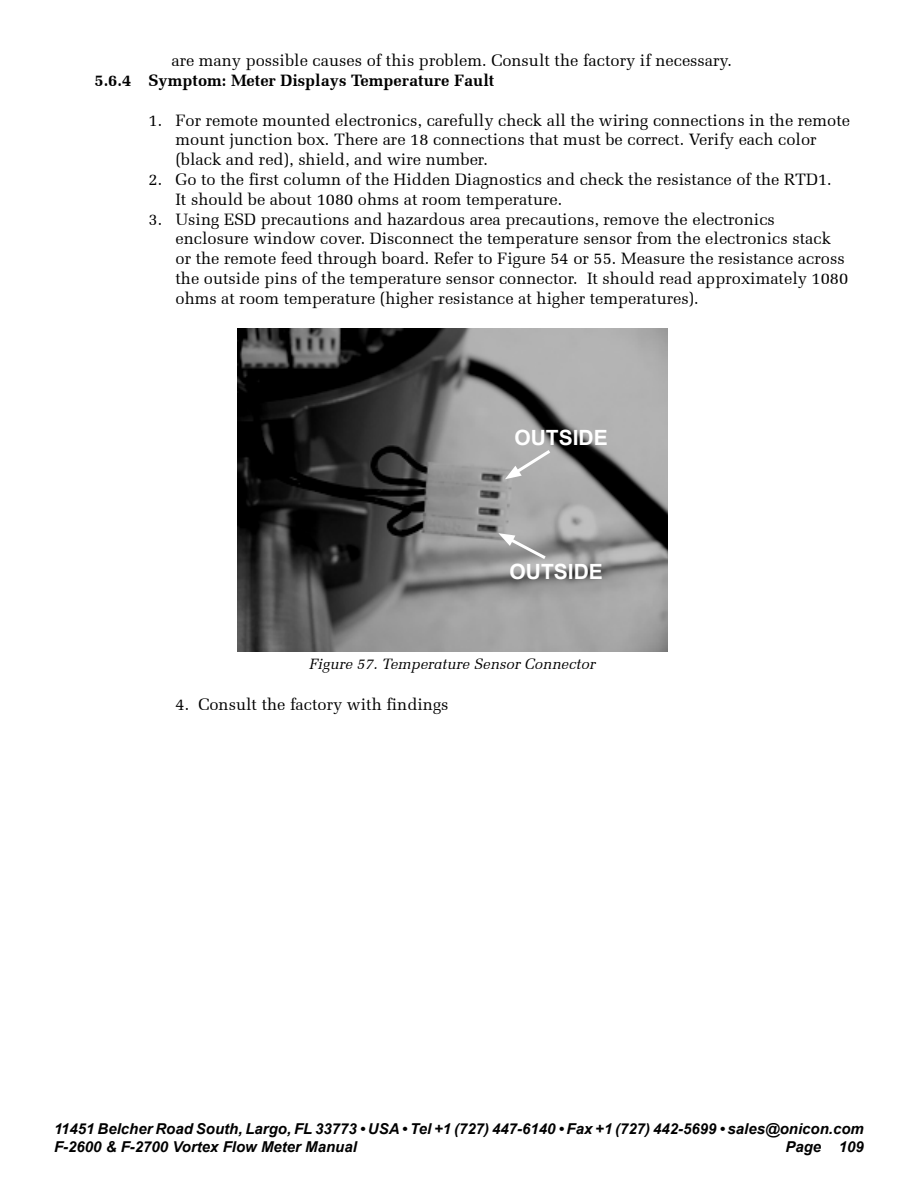
<style>
.page{position:relative;width:918px;height:1188px;background:#fff}
.page>*{position:absolute;margin:0;border:0;box-sizing:border-box;transform-origin:0 0}
.t1{font:700 21px "Arial";color:#fff}
.t2{font:16.5px/19.8px "Melior";color:#000}
.t3{font:700 16.5px "Melior";color:#000}
.t4{font:italic 700 15px/18px "Arial";color:#000}
.t5{font:italic 15px "Melior";color:#000}
</style>
<div class="page">
<img style="left:237px;top:328px;width:430px;height:323px">
<svg style="left:505px;top:447px;width:49px;height:32px;background:#b8b8b8"></svg>
<svg style="left:498px;top:533px;width:51px;height:29px"></svg>
<p class="t2" style="left:171px;top:51px;width:562px">are many possible causes of this problem. Consult the factory if necessary.</p>
<p class="t3" style="left:94px;top:71px;width:401px">5.6.4 Symptom: Meter Displays Temperature Fault</p>
<p class="t2" style="left:175px;top:110px;width:676px;text-indent:-27px">1. For remote mounted electronics, carefully check all the wiring connections in the remote mount junction box. There are 18 connections that must be correct. Verify each color (black and red), shield, and wire number.</p>
<p class="t2" style="left:175px;top:170px;width:658px;text-indent:-27px">2. Go to the first column of the Hidden Diagnostics and check the resistance of the RTD1.<br>It should be about 1080 ohms at room temperature.</p>
<p class="t2" style="left:175px;top:209px;width:674px;text-indent:-27px">3. Using ESD precautions and hazardous area precautions, remove the electronics enclosure window cover. Disconnect the temperature sensor from the electronics stack or the remote feed through board. Refer to Figure 54 or 55. Measure the resistance across the outside pins of the temperature sensor connector. It should read approximately 1080 ohms at room temperature (higher resistance at higher temperatures).</p>
<p class="t1" style="left:514px;top:423px;width:95px">OUTSIDE</p>
<p class="t1" style="left:510px;top:557px;width:95px">OUTSIDE</p>
<p class="t5" style="left:309px;top:655px;width:288px">Figure 57. Temperature Sensor Connector</p>
<p class="t2" style="left:176px;top:695px;width:275px">4. Consult the factory with findings</p>
<p class="t4" style="left:54px;top:1121px;width:811px">11451 Belcher Road South, Largo, FL 33773 • USA • Tel +1 (727) 447-6140 • Fax +1 (727) 442-5699 • sales@onicon.com<br>F-2600 &amp; F-2700 Vortex Flow Meter Manual</p>
<p class="t4" style="left:785px;top:1139px;width:80px">Page 109</p>
</div>
